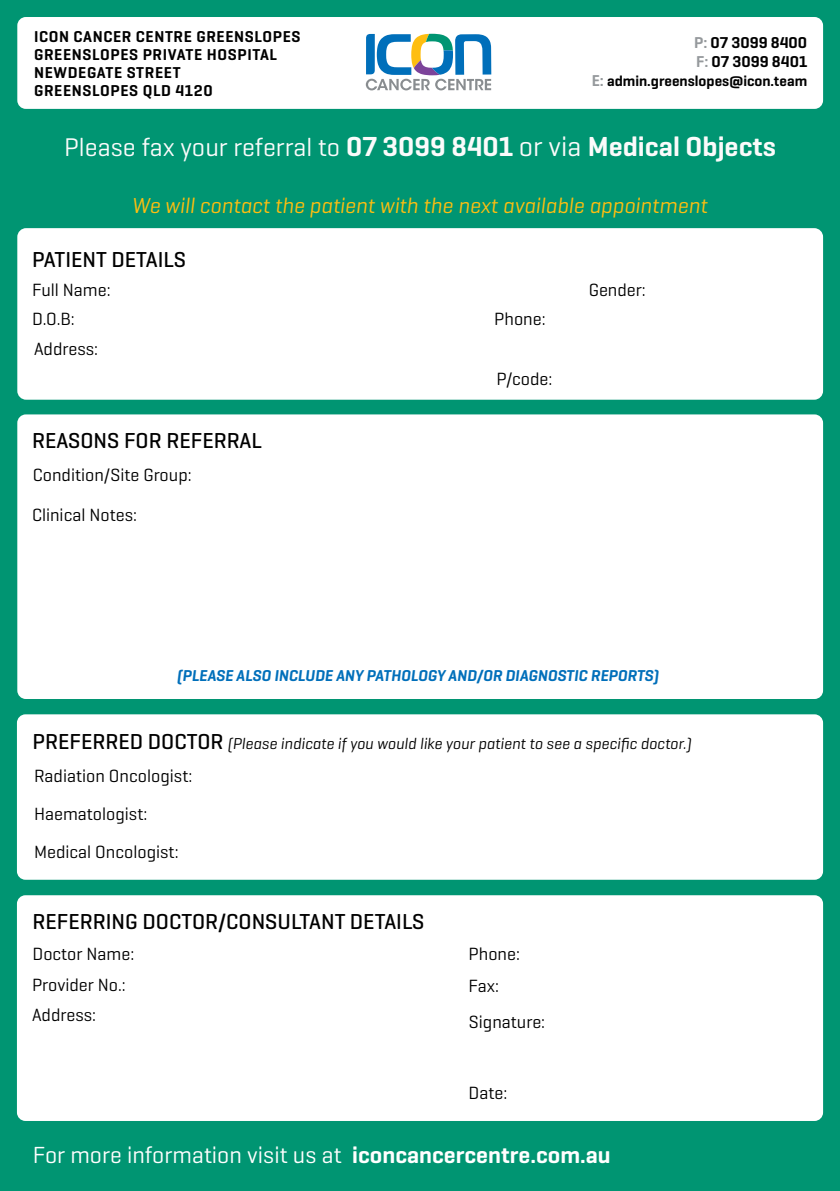
<style>
.page{position:relative;width:840px;height:1191px;background:#fff}
.page>*{position:absolute;margin:0;border:0;box-sizing:border-box;transform-origin:0 0}
.t1{font:600 28px "Geogrotesque";color:#fbfbfb}
.t2{font:23.6px "Geogrotesque";color:#fff}
.t3{font:500 22px "Geogrotesque";color:#000}
.t4{font:italic 22px "Geogrotesque";color:#febe10}
.t5{font:18px/30.8px "Geogrotesque";color:#000}
.t6{font:600 16px/18px "Geogrotesque";letter-spacing:.04em;color:#000}
.t7{font:italic 16px "Geogrotesque";color:#000}
.t8{font:italic 600 16px "Geogrotesque";color:#006fba}
.t9{font:600 16px/19.2px "Geogrotesque";color:#000}
.t10{font:600 15px "Geogrotesque";color:#000}
.s1{color:#95999c}
.s2{font-size:16px;color:#95999c}
.s3{font-weight:400;font-size:26px}
.s4{font-weight:400}
.s5{font-weight:500;font-style:normal;font-size:22px}
.s6{font-weight:600}
</style>
<div class="page">
<div style="left:0;top:0;width:839px;height:1191px;background:#009572"></div>
<div style="left:17px;top:228px;width:805px;height:172px;background:#fff;border-radius:9px"></div>
<div style="left:17px;top:414px;width:805px;height:285px;background:#fff;border-radius:9px"></div>
<div style="left:17px;top:895px;width:805px;height:226px;background:#fff;border-radius:9px"></div>
<div style="left:17px;top:17px;width:805px;height:92px;background:#fff;border-radius:9px"></div>
<svg style="left:365px;top:34px;width:126px;height:56px"></svg>
<div style="left:17px;top:714px;width:805px;height:165px;background:#fff;border-radius:9px"></div>
<p class="t6" style="left:34px;top:27px;width:268px">ICON CANCER CENTRE GREENSLOPES<br>GREENSLOPES PRIVATE HOSPITAL<br>NEWDEGATE STREET<br>GREENSLOPES QLD 4120</p>
<p class="t9" style="left:693px;top:32px;width:114px"><span class="s1">P:</span> 07 3099 8400<br><span class="s1">F:</span> 07 3099 8401</p>
<p class="t10" style="left:591px;top:72px;width:217px"><span class="s2">E:</span> admin.greenslopes@icon.team</p>
<h1 class="t1" style="left:64px;top:128px;width:713px"><span class="s3">Please fax your referral to</span> 07 3099 8401 <span class="s4">or via</span> Medical Objects</h1>
<p class="t4" style="left:132px;top:192px;width:576px">We will contact the patient with the next available appointment</p>
<p class="t3" style="left:32px;top:246px;width:155px">PATIENT DETAILS</p>
<p class="t5" style="left:32px;top:274px;width:80px">Full Name:</p>
<p class="t5" style="left:32px;top:303px;width:44px">D.O.B:</p>
<p class="t5" style="left:34px;top:333px;width:66px">Address:</p>
<p class="t3" style="left:32px;top:426px;width:231px">REASONS FOR REFERRAL</p>
<p class="t5" style="left:33px;top:459px;width:160px">Condition/Site Group:</p>
<p class="t5" style="left:32px;top:498px;width:106px">Clinical Notes:</p>
<p class="t5" style="left:494px;top:303px;width:53px">Phone:</p>
<p class="t5" style="left:496px;top:363px;width:57px">P/code:</p>
<p class="t5" style="left:588px;top:274px;width:59px">Gender:</p>
<p class="t8" style="left:177px;top:666px;width:483px">(PLEASE ALSO INCLUDE ANY PATHOLOGY AND/OR DIAGNOSTIC REPORTS)</p>
<p class="t7" style="left:33px;top:733px;width:660px"><span class="s5">PREFERRED DOCTOR</span> (Please indicate if you would like your patient to see a specific doctor.)</p>
<p class="t5" style="left:34px;top:760px;width:160px">Radiation Oncologist:</p>
<p class="t5" style="left:34px;top:794px;width:146px;line-height:38px">Haematologist:<br>Medical Oncologist:</p>
<p class="t3" style="left:33px;top:907px;width:393px">REFERRING DOCTOR/CONSULTANT DETAILS</p>
<p class="t5" style="left:32px;top:938px;width:104px">Doctor Name:<br>Provider No.:</p>
<p class="t5" style="left:32px;top:999px;width:66px">Address:</p>
<p class="t5" style="left:468px;top:937px;width:53px">Phone:</p>
<p class="t5" style="left:468px;top:969px;width:32px">Fax:</p>
<p class="t5" style="left:468px;top:1006px;width:78px">Signature:</p>
<p class="t5" style="left:468px;top:1077px;width:40px">Date:</p>
<h2 class="t2" style="left:33px;top:1140px;width:579px">For more information visit us at <span class="s6">iconcancercentre.com.au</span></h2>
</div>
